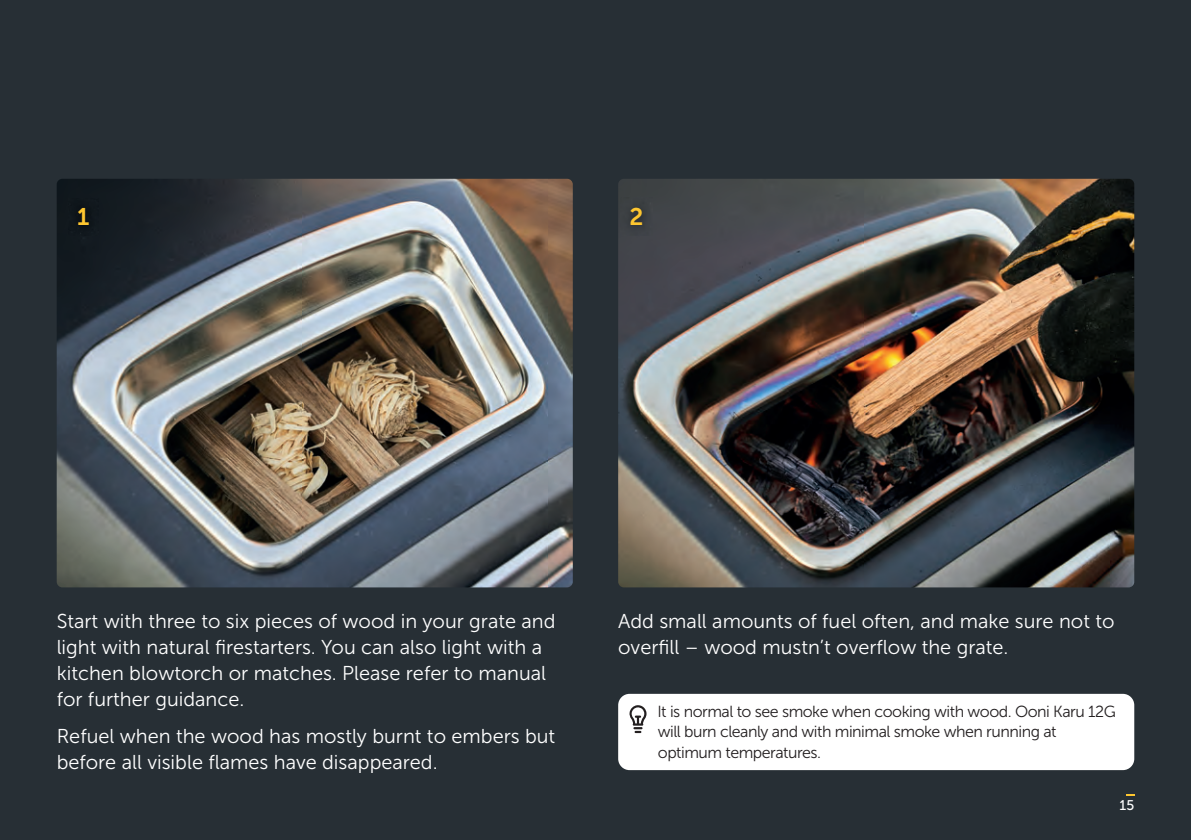
<style>
.page{position:relative;width:1191px;height:840px;background:#fff}
.page>*{position:absolute;margin:0;border:0;box-sizing:border-box;transform-origin:0 0}
.t1{font:24px "Museo Sans 700";color:#fec630}
.t2{font:20px/26px "Museo Sans 300";color:#fff}
.t3{font:16px/20px "Museo Sans 300";letter-spacing:-.03em;color:#231f20}
.t4{font:14px "Museo Sans 500";color:#fff}
</style>
<div class="page">
<div style="left:0;top:0;width:1191px;height:839px;background:#272f35"></div>
<img style="left:57px;top:179px;width:516px;height:408px">
<img style="left:618px;top:179px;width:516px;height:408px">
<img style="left:68px;top:198px;width:31px;height:38px">
<img style="left:620px;top:197px;width:32px;height:39px">
<div style="left:618px;top:693px;width:516px;height:76px;background:#fff;border-radius:11px"></div>
<svg style="left:629px;top:705px;width:17px;height:27px"></svg>
<p class="t1" style="left:77px;top:203px;width:14px">1</p>
<p class="t1" style="left:629px;top:203px;width:15px">2</p>
<p class="t2" style="left:57px;top:608px;width:500px">Start with three to six pieces of wood in your grate and light with natural firestarters. You can also light with a kitchen blowtorch or matches. Please refer to manual for further guidance.</p>
<p class="t2" style="left:57px;top:723px;width:500px">Refuel when the wood has mostly burnt to embers but before all visible flames have disappeared.</p>
<p class="t2" style="left:618px;top:608px;width:498px">Add small amounts of fuel often, and make sure not to overfill – wood mustn’t overflow the grate.</p>
<p class="t3" style="left:657px;top:701px;width:460px">It is normal to see smoke when cooking with wood. Ooni Karu 12G will burn cleanly and with minimal smoke when running at optimum temperatures.</p>
<p class="t4" style="left:1119px;top:797px;width:16px">15</p>
</div>
